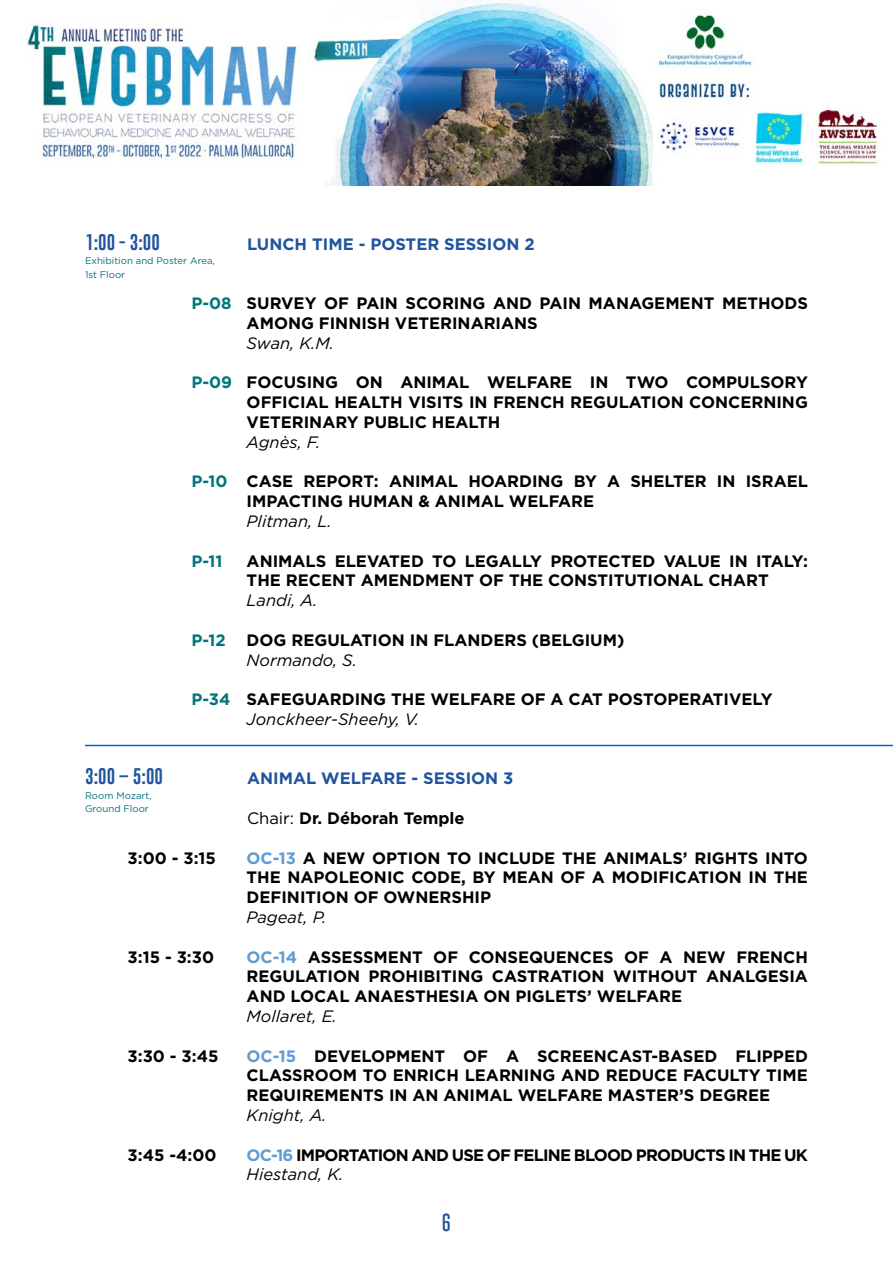
<style>
.page{position:relative;width:893px;height:1263px;background:#fff}
.page>*{position:absolute;margin:0;border:0;box-sizing:border-box;transform-origin:0 0}
.t1{font:100 18px "Gobold";color:#20549e}
.t2{font:700 16.5px/19.8px "Gotham";color:#000}
.t3{font:italic 16.5px "Gotham";color:#000}
.t4{font:700 16.5px/19.8px "Gotham";letter-spacing:-.05em;color:#000}
.t5{font:700 16.5px "Gotham";color:#20549e}
.t6{font:16.5px "Gobold Extra 2";color:#20549e}
.t7{font:700 16.5px "Gotham";color:#00757c}
.t8{font:9.6px/13.8px "Gotham";color:#00757c}
.s1{color:#00757c}
.s2{font-weight:400;font-style:italic}
.s3{font-weight:400}
.s4{color:#609cd3}
</style>
<div class="page">
<img style="left:26px;top:2px;width:853px;height:183px">
<hr style="left:85px;top:745px;width:808px;height:1px;background:#0563c1">
<p class="t6" style="left:85px;top:231px;width:76px">1:00 - 3:00</p>
<p class="t5" style="left:247px;top:233px;width:289px">LUNCH TIME - POSTER SESSION 2</p>
<p class="t8" style="left:85px;top:253px;width:131px">Exhibition and Poster Area,<br>1st Floor</p>
<p class="t2" style="left:247px;top:293px;width:563px;text-indent:-55px"><span class="s1">P-08</span> SURVEY OF PAIN SCORING AND PAIN MANAGEMENT METHODS<br>AMONG FINNISH VETERINARIANS</p>
<p class="t3" style="left:247px;top:332px;width:89px">Swan, K.M.</p>
<p class="t2" style="left:247px;top:372px;width:563px;text-align:justify;text-indent:-55px"><span class="s1">P-09</span> FOCUSING ON ANIMAL WELFARE IN TWO COMPULSORY OFFICIAL HEALTH VISITS IN FRENCH REGULATION CONCERNING VETERINARY PUBLIC HEALTH</p>
<p class="t3" style="left:247px;top:431px;width:75px">Agnès, F.</p>
<p class="t2" style="left:247px;top:471px;width:563px;text-indent:-55px"><span class="s1">P-10</span> CASE REPORT: ANIMAL HOARDING BY A SHELTER IN ISRAEL<br>IMPACTING HUMAN &amp; ANIMAL WELFARE</p>
<p class="t3" style="left:247px;top:510px;width:87px">Plitman, L.</p>
<p class="t7" style="left:191px;top:550px;width:33px">P-11</p>
<p class="t2" style="left:247px;top:551px;width:563px">ANIMALS ELEVATED TO LEGALLY PROTECTED VALUE IN ITALY:<br>THE RECENT AMENDMENT OF THE CONSTITUTIONAL CHART</p>
<p class="t3" style="left:247px;top:590px;width:72px">Landi, A.</p>
<p class="t7" style="left:191px;top:629px;width:36px">P-12</p>
<p class="t2" style="left:247px;top:630px;width:379px">DOG REGULATION IN FLANDERS (BELGIUM)</p>
<p class="t3" style="left:247px;top:649px;width:112px">Normando, S.</p>
<p class="t2" style="left:247px;top:689px;width:527px;text-indent:-55px"><span class="s1">P-34</span> SAFEGUARDING THE WELFARE OF A CAT POSTOPERATIVELY<br><span class="s2">Jonckheer-Sheehy, V.</span></p>
<p class="t6" style="left:85px;top:766px;width:79px">3:00 – 5:00</p>
<p class="t5" style="left:247px;top:767px;width:268px">ANIMAL WELFARE - SESSION 3</p>
<p class="t8" style="left:85px;top:788px;width:68px">Room Mozart,<br>Ground Floor</p>
<p class="t2" style="left:247px;top:808px;width:219px"><span class="s3">Chair:</span> Dr. Déborah Temple</p>
<p class="t2" style="left:128px;top:848px;width:90px">3:00 - 3:15</p>
<p class="t2" style="left:247px;top:848px;width:563px;text-align:justify"><span class="s4">OC-13</span> A NEW OPTION TO INCLUDE THE ANIMALS’ RIGHTS INTO THE NAPOLEONIC CODE, BY MEAN OF A MODIFICATION IN THE DEFINITION OF OWNERSHIP</p>
<p class="t3" style="left:247px;top:906px;width:81px">Pageat, P.</p>
<p class="t2" style="left:128px;top:947px;width:88px">3:15 - 3:30</p>
<p class="t2" style="left:247px;top:947px;width:563px;text-align:justify"><span class="s4">OC-14</span> ASSESSMENT OF CONSEQUENCES OF A NEW FRENCH REGULATION PROHIBITING CASTRATION WITHOUT ANALGESIA AND LOCAL ANAESTHESIA ON PIGLETS’ WELFARE</p>
<p class="t3" style="left:247px;top:1005px;width:92px">Mollaret, E.</p>
<p class="t2" style="left:128px;top:1046px;width:92px">3:30 - 3:45</p>
<p class="t2" style="left:247px;top:1046px;width:563px;text-align:justify"><span class="s4">OC-15</span> DEVELOPMENT OF A SCREENCAST-BASED FLIPPED CLASSROOM TO ENRICH LEARNING AND REDUCE FACULTY TIME REQUIREMENTS IN AN ANIMAL WELFARE MASTER’S DEGREE</p>
<p class="t3" style="left:247px;top:1104px;width:81px">Knight, A.</p>
<p class="t2" style="left:128px;top:1145px;width:90px">3:45 -4:00</p>
<p class="t4" style="left:247px;top:1145px;width:563px"><span class="s4">OC-16</span> IMPORTATION AND USE OF FELINE BLOOD PRODUCTS IN THE UK<br><span class="s2">Hiestand, K.</span></p>
<p class="t1" style="left:442px;top:1211px;width:11px">6</p>
</div>
